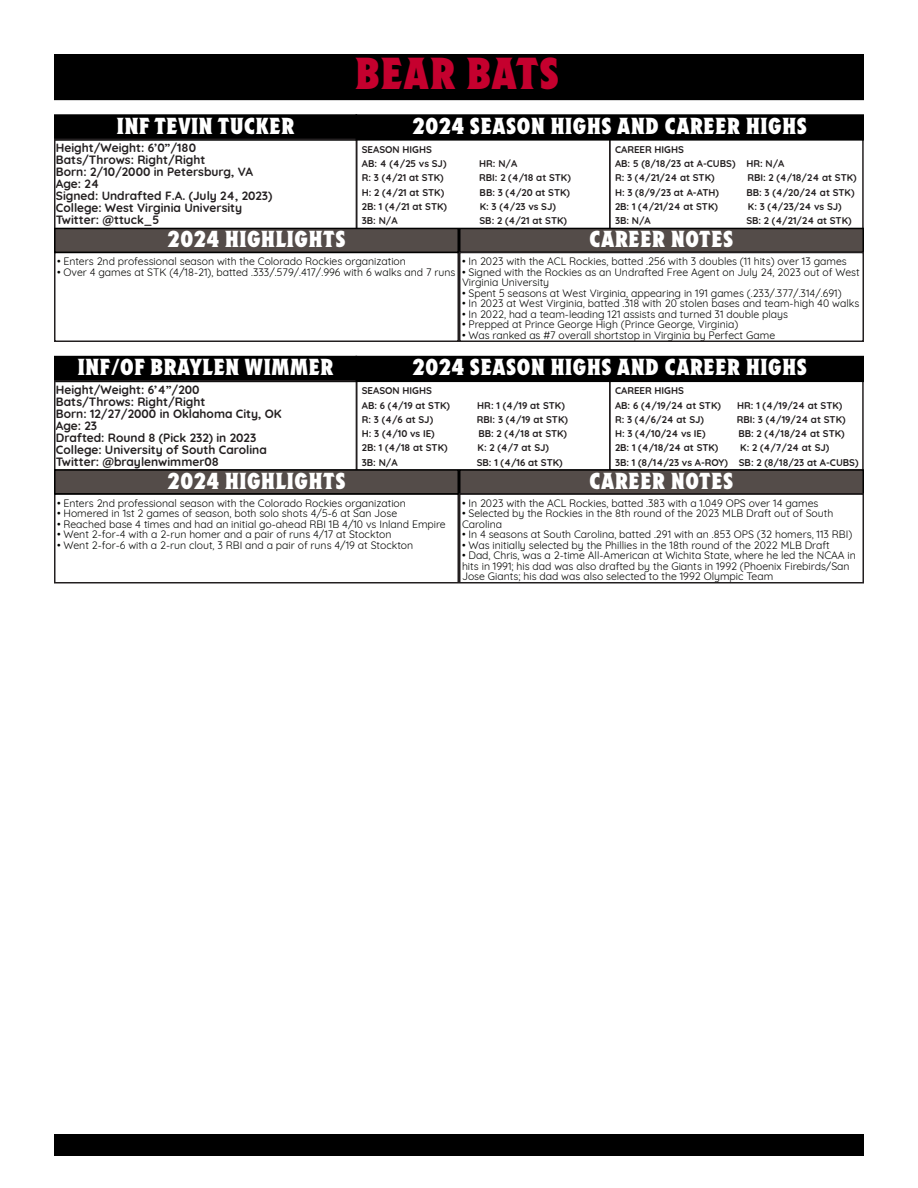
<style>
.page{position:relative;width:918px;height:1188px;background:#fff}
.page>*{position:absolute;margin:0;border:0;box-sizing:border-box;transform-origin:0 0}
.t1{font:43.5px "Fresno Grizzlies";letter-spacing:-.005em;color:#c5002e}
.t2{font:22.5px "Fresno Grizzlies";color:#fff}
.t3{font:700 12px "Quicksand";color:#231f20}
.t4{font:10.5px/10.5px "Quicksand";color:#040503}
.t5{font:700 9.75px "Quicksand";color:#231f20}
</style>
<div class="page">
<div style="left:54px;top:54px;width:810px;height:46px;background:#000"></div>
<div style="left:54px;top:1134px;width:810px;height:21px;background:#000"></div>
<div style="left:55px;top:357px;width:301px;height:24px;background:#000"></div>
<div style="left:54px;top:356px;width:303px;height:26px;border:2px solid #000"></div>
<div style="left:54px;top:380px;width:303px;height:91px;border:2px solid #231f20"></div>
<div style="left:54px;top:493px;width:405px;height:91px;border:2px solid #231f20"></div>
<div style="left:609px;top:380px;width:255px;height:91px;border:2px solid #231f20"></div>
<div style="left:356px;top:357px;width:507px;height:24px;background:#000"></div>
<div style="left:356px;top:356px;width:508px;height:26px;border:2px solid #000"></div>
<div style="left:55px;top:470px;width:403px;height:24px;background:#544c49"></div>
<div style="left:54px;top:469px;width:405px;height:26px;border:2px solid #000"></div>
<div style="left:460px;top:470px;width:403px;height:24px;background:#544c49"></div>
<div style="left:459px;top:469px;width:405px;height:26px;border:2px solid #000"></div>
<div style="left:459px;top:493px;width:405px;height:91px;border:2px solid #231f20"></div>
<div style="left:55px;top:115px;width:301px;height:25px;background:#000"></div>
<div style="left:54px;top:114px;width:303px;height:27px;border:2px solid #000"></div>
<div style="left:54px;top:139px;width:303px;height:91px;border:2px solid #231f20"></div>
<div style="left:54px;top:252px;width:405px;height:90px;border:2px solid #231f20"></div>
<div style="left:609px;top:139px;width:255px;height:91px;border:2px solid #231f20"></div>
<div style="left:356px;top:115px;width:507px;height:25px;background:#000"></div>
<div style="left:356px;top:114px;width:508px;height:27px;border:2px solid #000"></div>
<div style="left:55px;top:228px;width:403px;height:24px;background:#544c49"></div>
<div style="left:54px;top:228px;width:405px;height:25px;border:2px solid #000"></div>
<div style="left:460px;top:228px;width:403px;height:24px;background:#544c49"></div>
<div style="left:459px;top:228px;width:405px;height:25px;border:2px solid #000"></div>
<div style="left:459px;top:252px;width:405px;height:90px;border:2px solid #231f20"></div>
<p class="t1" style="left:355px;top:54px;width:206px">BEAR BATS</p>
<p class="t2" style="left:117px;top:116px;width:179px">INF TEVIN TUCKER</p>
<p class="t3" style="left:56px;top:138px;width:142px">Height/Weight: 6’0”/180</p>
<p class="t3" style="left:56px;top:150px;width:151px">Bats/Throws: Right/Right</p>
<p class="t3" style="left:56px;top:162px;width:199px">Born: 2/10/2000 in Petersburg, VA</p>
<p class="t3" style="left:56px;top:174px;width:45px">Age: 24</p>
<p class="t3" style="left:56px;top:186px;width:218px">Signed: Undrafted F.A. (July 24, 2023)</p>
<p class="t3" style="left:56px;top:198px;width:188px">College: West Virginia University</p>
<p class="t3" style="left:56px;top:210px;width:105px">Twitter: @ttuck_5</p>
<p class="t4" style="left:57px;top:255px;width:350px">• Enters 2nd professional season with the Colorado Rockies organization</p>
<p class="t4" style="left:57px;top:266px;width:400px">• Over 4 games at STK (4/18-21), batted .333/.579/.417/.996 with 6 walks and 7 runs</p>
<p class="t2" style="left:412px;top:116px;width:397px">2024 SEASON HIGHS AND CAREER HIGHS</p>
<p class="t5" style="left:362px;top:141px;width:72px">SEASON HIGHS</p>
<p class="t5" style="left:362px;top:156px;width:86px">AB: 4 (4/25 vs SJ)</p>
<p class="t5" style="left:479px;top:156px;width:40px">HR: N/A</p>
<p class="t5" style="left:362px;top:170px;width:83px">R: 3 (4/21 at STK)</p>
<p class="t5" style="left:479px;top:170px;width:93px">RBI: 2 (4/18 at STK)</p>
<p class="t5" style="left:362px;top:184px;width:84px">H: 2 (4/21 at STK)</p>
<p class="t5" style="left:480px;top:184px;width:92px">BB: 3 (4/20 at STK)</p>
<p class="t5" style="left:362px;top:198px;width:87px">2B: 1 (4/21 at STK)</p>
<p class="t5" style="left:480px;top:198px;width:78px">K: 3 (4/23 vs SJ)</p>
<p class="t5" style="left:362px;top:213px;width:37px">3B: N/A</p>
<p class="t5" style="left:480px;top:213px;width:89px">SB: 2 (4/21 at STK)</p>
<p class="t5" style="left:615px;top:141px;width:70px">CAREER HIGHS</p>
<p class="t5" style="left:615px;top:156px;width:171px">AB: 5 (8/18/23 at A-CUBS) HR: N/A</p>
<p class="t5" style="left:615px;top:170px;width:101px">R: 3 (4/21/24 at STK)</p>
<p class="t5" style="left:747px;top:170px;width:111px">RBI: 2 (4/18/24 at STK)</p>
<p class="t5" style="left:615px;top:184px;width:106px">H: 3 (8/9/23 at A-ATH)</p>
<p class="t5" style="left:746px;top:184px;width:110px">BB: 3 (4/20/24 at STK)</p>
<p class="t5" style="left:615px;top:198px;width:104px">2B: 1 (4/21/24 at STK)</p>
<p class="t5" style="left:748px;top:198px;width:95px">K: 3 (4/23/24 vs SJ)</p>
<p class="t5" style="left:615px;top:213px;width:37px">3B: N/A</p>
<p class="t5" style="left:746px;top:213px;width:107px">SB: 2 (4/21/24 at STK)</p>
<p class="t2" style="left:167px;top:229px;width:180px">2024 HIGHLIGHTS</p>
<p class="t2" style="left:589px;top:229px;width:146px">CAREER NOTES</p>
<p class="t4" style="left:462px;top:255px;width:386px">• In 2023 with the ACL Rockies, batted .256 with 3 doubles (11 hits) over 13 games</p>
<p class="t4" style="left:462px;top:266px;width:399px">• Signed with the Rockies as an Undrafted Free Agent on July 24, 2023 out of West<br>Virginia University</p>
<p class="t4" style="left:462px;top:287px;width:381px">• Spent 5 seasons at West Virginia, appearing in 191 games (.233/.377/.314/.691)</p>
<p class="t4" style="left:462px;top:297px;width:399px">• In 2023 at West Virginia, batted .318 with 20 stolen bases and team-high 40 walks</p>
<p class="t4" style="left:462px;top:308px;width:327px">• In 2022, had a team-leading 121 assists and turned 31 double plays</p>
<p class="t4" style="left:462px;top:318px;width:278px">• Prepped at Prince George High (Prince George, Virginia)</p>
<p class="t4" style="left:462px;top:329px;width:315px">• Was ranked as #7 overall shortstop in Virginia by Perfect Game</p>
<p class="t2" style="left:77px;top:357px;width:258px">INF/OF BRAYLEN WIMMER</p>
<p class="t3" style="left:56px;top:379px;width:145px">Height/Weight: 6’4”/200</p>
<p class="t3" style="left:56px;top:391px;width:151px">Bats/Throws: Right/Right</p>
<p class="t3" style="left:56px;top:403px;width:227px">Born: 12/27/2000 in Oklahoma City, OK</p>
<p class="t3" style="left:56px;top:415px;width:43px">Age: 23</p>
<p class="t3" style="left:56px;top:427px;width:202px">Drafted: Round 8 (Pick 232) in 2023</p>
<p class="t3" style="left:56px;top:439px;width:212px">College: University of South Carolina</p>
<p class="t3" style="left:56px;top:451px;width:165px">Twitter: @braylenwimmer08</p>
<p class="t4" style="left:57px;top:497px;width:350px">• Enters 2nd professional season with the Colorado Rockies organization</p>
<p class="t4" style="left:57px;top:507px;width:342px">• Homered in 1st 2 games of season, both solo shots 4/5-6 at San Jose</p>
<p class="t4" style="left:57px;top:518px;width:390px">• Reached base 4 times and had an initial go-ahead RBI 1B 4/10 vs Inland Empire</p>
<p class="t4" style="left:57px;top:528px;width:336px">• Went 2-for-4 with a 2-run homer and a pair of runs 4/17 at Stockton</p>
<p class="t4" style="left:57px;top:539px;width:358px">• Went 2-for-6 with a 2-run clout, 3 RBI and a pair of runs 4/19 at Stockton</p>
<p class="t2" style="left:412px;top:357px;width:397px">2024 SEASON HIGHS AND CAREER HIGHS</p>
<p class="t5" style="left:362px;top:383px;width:72px">SEASON HIGHS</p>
<p class="t5" style="left:362px;top:397px;width:90px">AB: 6 (4/19 at STK)</p>
<p class="t5" style="left:477px;top:397px;width:89px">HR: 1 (4/19 at STK)</p>
<p class="t5" style="left:362px;top:411px;width:73px">R: 3 (4/6 at SJ)</p>
<p class="t5" style="left:477px;top:411px;width:93px">RBI: 3 (4/19 at STK)</p>
<p class="t5" style="left:362px;top:426px;width:75px">H: 3 (4/10 vs IE)</p>
<p class="t5" style="left:478px;top:426px;width:90px">BB: 2 (4/18 at STK)</p>
<p class="t5" style="left:362px;top:440px;width:87px">2B: 1 (4/18 at STK)</p>
<p class="t5" style="left:478px;top:440px;width:73px">K: 2 (4/7 at SJ)</p>
<p class="t5" style="left:362px;top:454px;width:37px">3B: N/A</p>
<p class="t5" style="left:477px;top:454px;width:88px">SB: 1 (4/16 at STK)</p>
<p class="t5" style="left:615px;top:383px;width:70px">CAREER HIGHS</p>
<p class="t5" style="left:615px;top:397px;width:107px">AB: 6 (4/19/24 at STK)</p>
<p class="t5" style="left:737px;top:397px;width:107px">HR: 1 (4/19/24 at STK)</p>
<p class="t5" style="left:615px;top:411px;width:91px">R: 3 (4/6/24 at SJ)</p>
<p class="t5" style="left:737px;top:411px;width:110px">RBI: 3 (4/19/24 at STK)</p>
<p class="t5" style="left:615px;top:426px;width:92px">H: 3 (4/10/24 vs IE)</p>
<p class="t5" style="left:738px;top:426px;width:108px">BB: 2 (4/18/24 at STK)</p>
<p class="t5" style="left:615px;top:440px;width:105px">2B: 1 (4/18/24 at STK)</p>
<p class="t5" style="left:740px;top:440px;width:91px">K: 2 (4/7/24 at SJ)</p>
<p class="t5" style="left:615px;top:454px;width:245px">3B: 1 (8/14/23 vs A-ROY) SB: 2 (8/18/23 at A-CUBS)</p>
<p class="t2" style="left:167px;top:471px;width:180px">2024 HIGHLIGHTS</p>
<p class="t2" style="left:589px;top:471px;width:146px">CAREER NOTES</p>
<p class="t4" style="left:462px;top:497px;width:358px">• In 2023 with the ACL Rockies, batted .383 with a 1.049 OPS over 14 games</p>
<p class="t4" style="left:462px;top:507px;width:373px">• Selected by the Rockies in the 8th round of the 2023 MLB Draft out of South<br>Carolina</p>
<p class="t4" style="left:462px;top:528px;width:392px">• In 4 seasons at South Carolina, batted .291 with an .853 OPS (32 homers, 113 RBI)</p>
<p class="t4" style="left:462px;top:539px;width:369px">• Was initially selected by the Phillies in the 18th round of the 2022 MLB Draft</p>
<p class="t4" style="left:462px;top:549px;width:395px">• Dad, Chris, was a 2-time All-American at Wichita State, where he led the NCAA in hits in 1991; his dad was also drafted by the Giants in 1992 (Phoenix Firebirds/San<br>Jose Giants; his dad was also selected to the 1992 Olympic Team</p>
</div>
